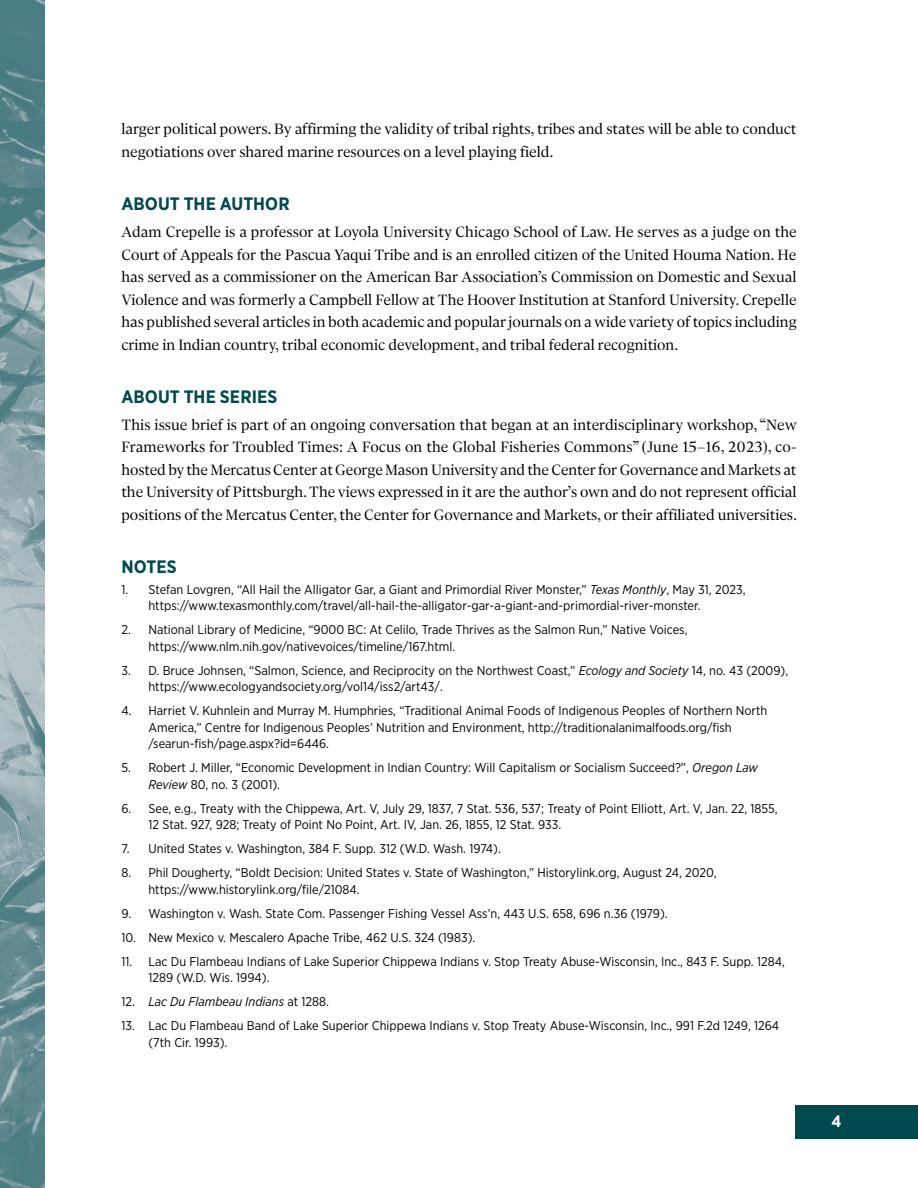
<style>
.page{position:relative;width:918px;height:1188px;background:#fff}
.page>*{position:absolute;margin:0;border:0;box-sizing:border-box;transform-origin:0 0}
.endmatter_header{font:700 18px "Gotham Narrow";letter-spacing:.005em;color:#00494e}
.body{font:16.5px/22.5px "Gliko Modern S";color:#000;text-align:justify}
.t1{font:700 16.5px "Gotham Narrow";color:#fff}
.notes{font:12.75px/16.5px "Gotham Narrow";color:#000}
.notes-2{font:italic 12.75px "Gotham Narrow";color:#000}
.s1{font-style:italic}
.s2{font-style:normal}
</style>
<div class="page">
<div style="left:796px;top:1105px;width:122px;height:33px;background:#00494e"></div>
<img style="left:0;top:0;width:45px;height:1188px">
<p class="body" style="left:122px;top:118px;width:676px">larger political powers. By affirming the validity of tribal rights, tribes and states will be able to conduct negotiations over shared marine resources on a level playing field.</p>
<p class="endmatter_header" style="left:122px;top:192px;width:170px">ABOUT THE AUTHOR</p>
<p class="body" style="left:122px;top:220px;width:677px">Adam Crepelle is a professor at Loyola University Chicago School of Law. He serves as a judge on the Court of Appeals for the Pascua Yaqui Tribe and is an enrolled citizen of the United Houma Nation. He has served as a commissioner on the American Bar Association’s Commission on Domestic and Sexual Violence and was formerly a Campbell Fellow at The Hoover Institution at Stanford University. Crepelle has published several articles in both academic and popular journals on a wide variety of topics including crime in Indian country, tribal economic development, and tribal federal recognition.</p>
<p class="endmatter_header" style="left:122px;top:385px;width:158px">ABOUT THE SERIES</p>
<p class="body" style="left:122px;top:413px;width:677px">This issue brief is part of an ongoing conversation that began at an interdisciplinary workshop, “New Frameworks for Troubled Times: A Focus on the Global Fisheries Commons” (June 15–16, 2023), co&shy;hosted by the Mercatus Center at George Mason University and the Center for Governance and Markets at the University of Pittsburgh. The views expressed in it are the author’s own and do not represent official positions of the Mercatus Center, the Center for Governance and Markets, or their affiliated universities.</p>
<p class="endmatter_header" style="left:122px;top:555px;width:57px">NOTES</p>
<p class="notes" style="left:148px;top:581px;width:599px;text-indent:-27px">1. Stefan Lovgren, “All Hail the Alligator Gar, a Giant and Primordial River Monster,” <span class="s1">Texas Monthly</span>, May 31, 2023, https://www.texasmonthly.com/travel/all-hail-the-alligator-gar-a-giant-and-primordial-river-monster.</p>
<p class="notes" style="left:148px;top:621px;width:541px;text-indent:-27px">2. National Library of Medicine, “9000 BC: At Celilo, Trade Thrives as the Salmon Run,” Native Voices, https://www.nlm.nih.gov/nativevoices/timeline/167.html.</p>
<p class="notes" style="left:148px;top:662px;width:641px;text-indent:-27px">3. D. Bruce Johnsen, “Salmon, Science, and Reciprocity on the Northwest Coast,” <span class="s1">Ecology and Society</span> 14, no. 43 (2009), https://www.ecologyandsociety.org/vol14/iss2/art43/.</p>
<p class="notes" style="left:148px;top:702px;width:620px;text-indent:-27px">4. Harriet V. Kuhnlein and Murray M. Humphries, “Traditional Animal Foods of Indigenous Peoples of Northern North<br>America,” Centre for Indigenous Peoples’ Nutrition and Environment, http://traditionalanimalfoods.org/fish /searun-fish/page.aspx?id=6446.</p>
<p class="notes" style="left:148px;top:759px;width:611px;text-indent:-27px">5. Robert J. Miller, “Economic Development in Indian Country: Will Capitalism or Socialism Succeed?”, <span class="s1">Oregon Law<br>Review</span> 80, no. 3 (2001).</p>
<p class="notes" style="left:148px;top:800px;width:631px;text-indent:-27px">6. See, e.g., Treaty with the Chippewa, Art. V, July 29, 1837, 7 Stat. 536, 537; Treaty of Point Elliott, Art. V, Jan. 22, 1855,<br>12 Stat. 927, 928; Treaty of Point No Point, Art. IV, Jan. 26, 1855, 12 Stat. 933.</p>
<p class="notes" style="left:122px;top:840px;width:381px">7. United States v. Washington, 384 F. Supp. 312 (W.D. Wash. 1974).</p>
<p class="notes" style="left:148px;top:864px;width:570px;text-indent:-27px">8. Phil Dougherty, “Boldt Decision: United States v. State of Washington,” Historylink.org, August 24, 2020, https://www.historylink.org/file/21084.</p>
<p class="notes" style="left:122px;top:905px;width:548px">9. Washington v. Wash. State Com. Passenger Fishing Vessel Ass’n, 443 U.S. 658, 696 n.36 (1979).</p>
<p class="notes" style="left:122px;top:929px;width:355px">10. New Mexico v. Mescalero Apache Tribe, 462 U.S. 324 (1983).</p>
<p class="notes" style="left:148px;top:953px;width:638px;text-indent:-27px">11. Lac Du Flambeau Indians of Lake Superior Chippewa Indians v. Stop Treaty Abuse-Wisconsin, Inc., 843 F. Supp. 1284,<br>1289 (W.D. Wis. 1994).</p>
<p class="notes-2" style="left:122px;top:994px;width:209px"><span class="s2">12.</span> Lac Du Flambeau Indians <span class="s2">at 1288.</span></p>
<p class="notes" style="left:148px;top:1017px;width:632px;text-indent:-27px">13. Lac Du Flambeau Band of Lake Superior Chippewa Indians v. Stop Treaty Abuse-Wisconsin, Inc., 991 F.2d 1249, 1264 (7th Cir. 1993).</p>
<p class="t1" style="left:832px;top:1111px;width:11px">4</p>
</div>
